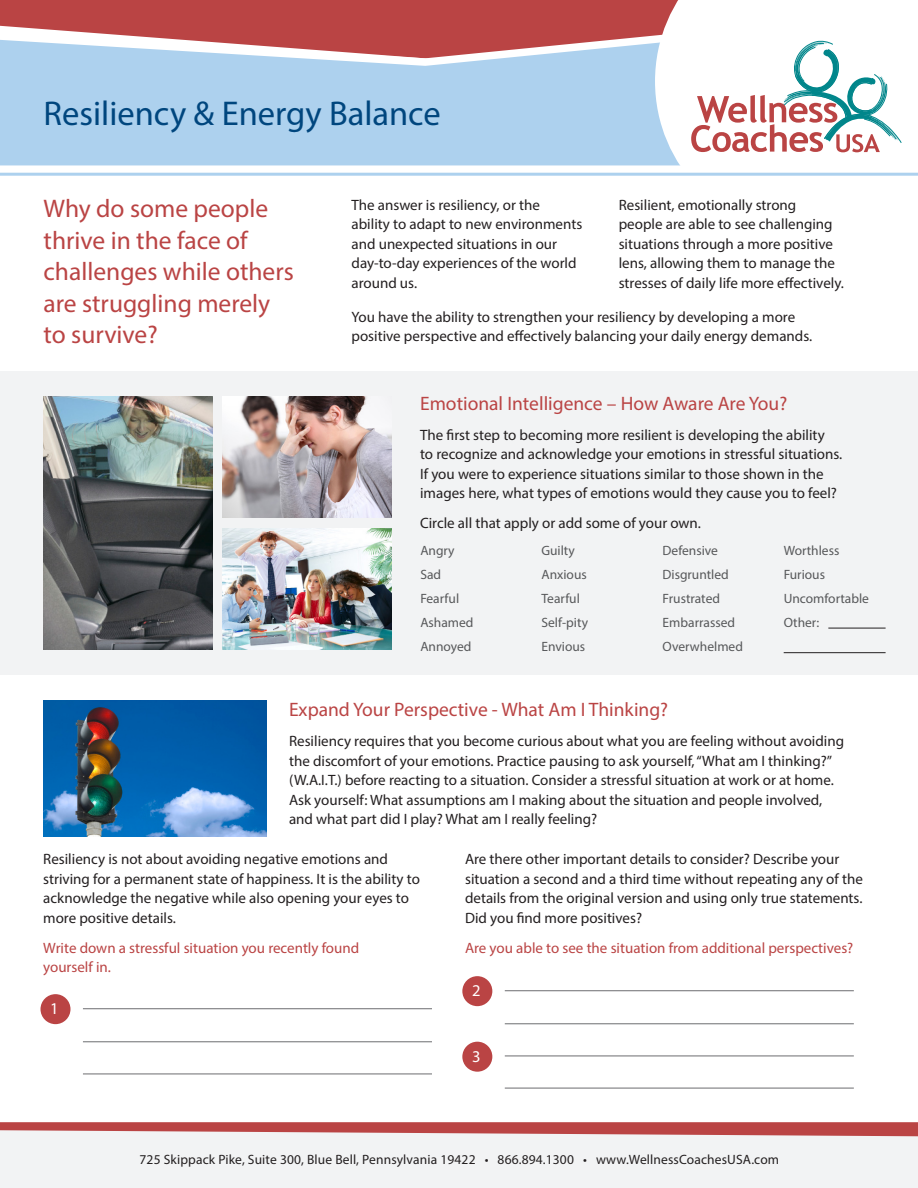
<style>
.page{position:relative;width:918px;height:1188px;background:#fff}
.page>*{position:absolute;margin:0;border:0;box-sizing:border-box;transform-origin:0 0}
.t1{font:34.5px "Myriad Pro";color:#00467e}
.t2{font:25.5px/31.5px "Myriad Pro";color:#ba4444}
.t3{font:19.5px "Myriad Pro";color:#ba4444}
.t4{font:16.5px "Myriad Pro";color:#fff}
.t5{font:15px/19.5px "Myriad Pro";color:#231f20}
.t6{font:15px/19.5px "Myriad Pro";color:#ba4444}
.t7{font:13.5px "Myriad Pro";color:#57585a}
.t8{font:13.5px "Myriad Pro";letter-spacing:.01em;color:#231f20}
</style>
<div class="page">
<div style="left:1px;top:372px;width:917px;height:303px;background:#f2f3f4"></div>
<div style="left:0;top:1127px;width:918px;height:61px;background:#f2f3f4"></div>
<div style="left:0;top:0;width:655px;height:6px;background:#ba4444"></div>
<svg style="left:0;top:1122px;width:918px;height:14px"></svg>
<svg style="left:0;top:6px;width:655px;height:167px;background:#b8b5c9"></svg>
<svg style="left:655px;top:0;width:263px;height:173px"></svg>
<hr style="left:0;top:173px;width:918px;height:3px;background:#add1ee">
<hr style="left:505px;top:990px;width:349px;height:1px;background:#6c6d70">
<hr style="left:505px;top:1023px;width:349px;height:1px;background:#6c6d70">
<hr style="left:505px;top:1056px;width:349px;height:1px;background:#6c6d70">
<hr style="left:505px;top:1088px;width:349px;height:1px;background:#6c6d70">
<hr style="left:83px;top:1008px;width:349px;height:1px;background:#6c6d70">
<hr style="left:83px;top:1041px;width:349px;height:1px;background:#6c6d70">
<hr style="left:83px;top:1074px;width:349px;height:1px;background:#6c6d70">
<div style="left:40px;top:994px;width:30px;height:30px;background:#ba4444;border-radius:50%"></div>
<div style="left:462px;top:976px;width:30px;height:30px;background:#ba4444;border-radius:50%"></div>
<div style="left:462px;top:1042px;width:30px;height:30px;background:#ba4444;border-radius:50%"></div>
<img style="left:44px;top:397px;width:169px;height:253px">
<img style="left:222px;top:397px;width:169px;height:121px">
<img style="left:222px;top:529px;width:169px;height:121px">
<img style="left:44px;top:700px;width:222px;height:137px">
<hr style="left:828px;top:628px;width:58px;height:1px;background:#231f20">
<hr style="left:784px;top:652px;width:102px;height:1px;background:#231f20">
<svg style="left:691px;top:40px;width:210px;height:112px"></svg>
<p class="t1" style="left:44px;top:92px;width:399px">Resiliency &amp; Energy Balance</p>
<p class="t2" style="left:44px;top:192px;width:252px">Why do some people thrive in the face of challenges while others are struggling merely to survive?</p>
<p class="t5" style="left:352px;top:195px;width:232px">The answer is resiliency, or the<br>ability to adapt to new environments and unexpected situations in our day-to-day experiences of the world around us.</p>
<p class="t5" style="left:619px;top:195px;width:227px">Resilient, emotionally strong<br>people are able to see challenging situations through a more positive lens, allowing them to manage the stresses of daily life more effectively.</p>
<p class="t5" style="left:352px;top:307px;width:462px">You have the ability to strengthen your resiliency by developing a more positive perspective and effectively balancing your daily energy demands.</p>
<p class="t3" style="left:420px;top:391px;width:369px">Emotional Intelligence – How Aware Are You?</p>
<p class="t5" style="left:420px;top:425px;width:406px">The first step to becoming more resilient is developing the ability</p>
<p class="t5" style="left:420px;top:444px;width:424px">to recognize and acknowledge your emotions in stressful situations.<br>If you were to experience situations similar to those shown in the images here, what types of emotions would they cause you to feel?</p>
<p class="t5" style="left:420px;top:513px;width:282px">Circle all that apply or add some of your own.</p>
<p class="t7" style="left:420px;top:543px;width:36px">Angry</p>
<p class="t7" style="left:420px;top:567px;width:22px">Sad</p>
<p class="t7" style="left:420px;top:591px;width:40px">Fearful</p>
<p class="t7" style="left:420px;top:615px;width:55px">Ashamed</p>
<p class="t7" style="left:420px;top:639px;width:53px">Annoyed</p>
<p class="t7" style="left:663px;top:543px;width:57px">Defensive</p>
<p class="t7" style="left:663px;top:567px;width:68px">Disgruntled</p>
<p class="t7" style="left:663px;top:591px;width:59px">Frustrated</p>
<p class="t7" style="left:663px;top:615px;width:74px">Embarrassed</p>
<p class="t7" style="left:663px;top:639px;width:82px">Overwhelmed</p>
<p class="t7" style="left:541px;top:543px;width:35px">Guilty</p>
<p class="t7" style="left:541px;top:567px;width:47px">Anxious</p>
<p class="t7" style="left:541px;top:591px;width:40px">Tearful</p>
<p class="t7" style="left:541px;top:615px;width:48px">Self-pity</p>
<p class="t7" style="left:541px;top:639px;width:45px">Envious</p>
<p class="t7" style="left:784px;top:543px;width:57px">Worthless</p>
<p class="t7" style="left:784px;top:567px;width:43px">Furious</p>
<p class="t7" style="left:784px;top:591px;width:87px">Uncomfortable</p>
<p class="t7" style="left:784px;top:615px;width:37px">Other:</p>
<p class="t3" style="left:289px;top:697px;width:381px">Expand Your Perspective - What Am I Thinking?</p>
<p class="t5" style="left:289px;top:731px;width:557px">Resiliency requires that you become curious about what you are feeling without avoiding the discomfort of your emotions. Practice pausing to ask yourself, “What am I thinking?” (W.A.I.T.) before reacting to a situation. Consider a stressful situation at work or at home.<br>Ask yourself: What assumptions am I making about the situation and people involved, and what part did I play? What am I really feeling?</p>
<p class="t5" style="left:43px;top:849px;width:378px">Resiliency is not about avoiding negative emotions and striving for a permanent state of happiness. It is the ability to acknowledge the negative while also opening your eyes to more positive details.</p>
<p class="t6" style="left:43px;top:938px;width:318px">Write down a stressful situation you recently found yourself in.</p>
<p class="t5" style="left:465px;top:849px;width:399px">Are there other important details to consider? Describe your situation a second and a third time without repeating any of the details from the original version and using only true statements.<br>Did you find more positives?</p>
<p class="t6" style="left:465px;top:938px;width:390px">Are you able to see the situation from additional perspectives?</p>
<p class="t4" style="left:50px;top:998px;width:10px">1</p>
<p class="t4" style="left:472px;top:980px;width:10px">2</p>
<p class="t4" style="left:472px;top:1046px;width:10px">3</p>
<p class="t8" style="left:140px;top:1151px;width:641px">725 Skippack Pike, Suite 300, Blue Bell, Pennsylvania 19422 • 866.894.1300 • www.WellnessCoachesUSA.com</p>
</div>
